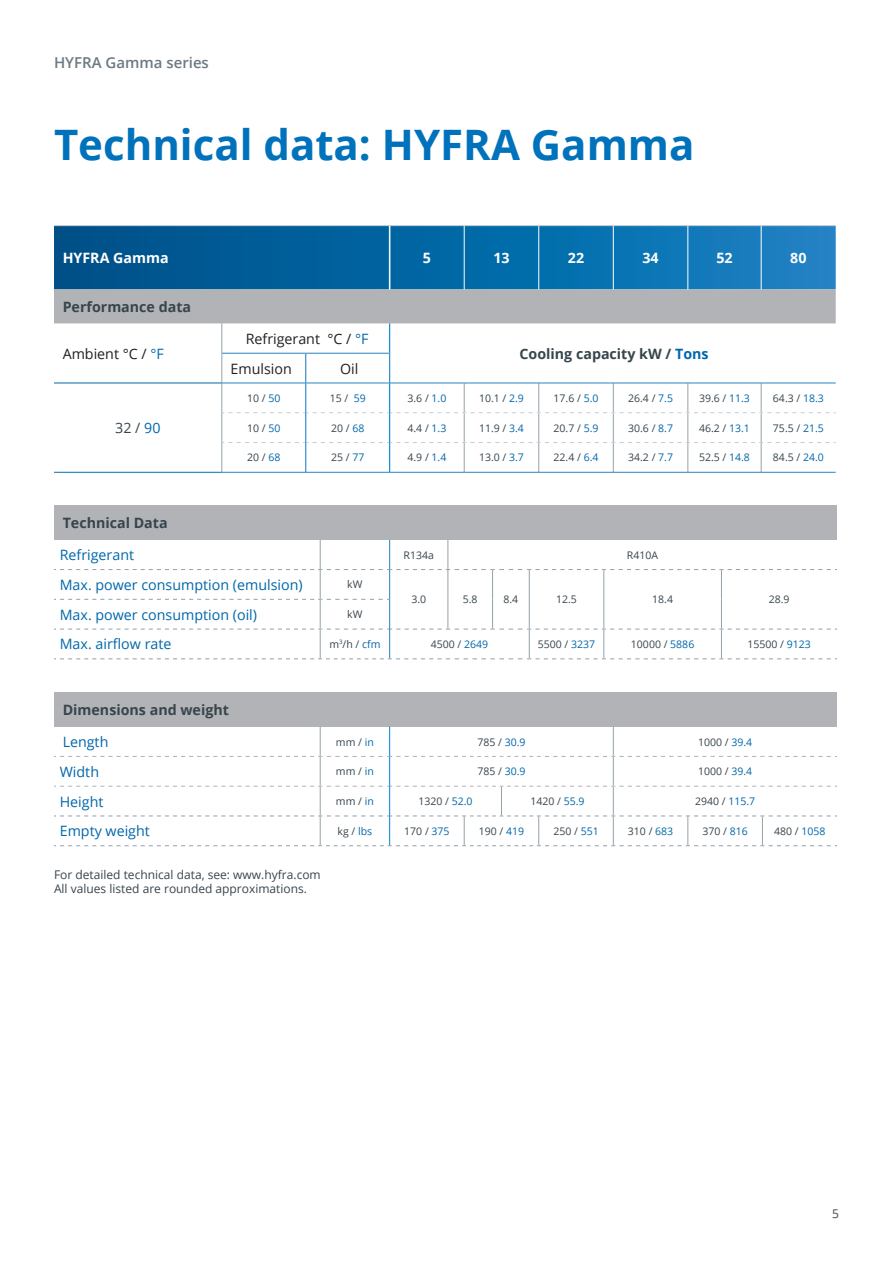
<style>
.page{position:relative;width:893px;height:1263px;background:#fff}
.page>*{position:absolute;margin:0;border:0;box-sizing:border-box;transform-origin:0 0}
.t1{font:700 42px "Open Sans";color:#0072bc}
.t2{font:600 15px "Open Sans";color:#6b7a83}
.t3{font:14.25px "Open Sans";color:#0067aa}
.t4{font:700 14.25px "Open Sans";color:#38454d}
.t5{font:14.25px "Open Sans";color:#231f20}
.t6{font:700 14.25px "Open Sans";color:#fff}
.t7{font:14.25px "Open Sans";color:#38454d}
.t8{font:12px/14.4px "Open Sans";color:#38454d}
.t9{font:10.5px "Open Sans";color:#38454d}
.s1{color:#0067aa}
</style>
<div class="page">
<svg style="left:54px;top:226px;width:782px;height:63px;background:#0768a5"></svg>
<div style="left:54px;top:289px;width:782px;height:34px;background:#b2b3b7"></div>
<hr style="left:222px;top:323px;width:1px;height:30px;background:#94a2aa">
<hr style="left:54px;top:225px;width:168px;height:1px;background:#c6ced4">
<hr style="left:222px;top:225px;width:84px;height:1px;background:#c6ced4">
<hr style="left:306px;top:225px;width:84px;height:1px;background:#c6ced4">
<hr style="left:390px;top:225px;width:74px;height:1px;background:#c6ced4">
<hr style="left:464px;top:225px;width:75px;height:1px;background:#c6ced4">
<hr style="left:539px;top:225px;width:74px;height:1px;background:#c6ced4">
<hr style="left:613px;top:225px;width:75px;height:1px;background:#c6ced4">
<hr style="left:688px;top:225px;width:73px;height:1px;background:#c6ced4">
<hr style="left:761px;top:225px;width:75px;height:1px;background:#c6ced4">
<hr style="left:54px;top:383px;width:168px;height:1px;background:#0067aa">
<hr style="left:389px;top:226px;width:1px;height:63px;background:#fff">
<hr style="left:464px;top:226px;width:1px;height:63px;background:#fff">
<hr style="left:538px;top:226px;width:1px;height:63px;background:#fff">
<hr style="left:613px;top:226px;width:1px;height:63px;background:#fff">
<hr style="left:688px;top:226px;width:1px;height:63px;background:#fff">
<hr style="left:761px;top:226px;width:1px;height:63px;background:#fff">
<hr style="left:54px;top:472px;width:168px;height:1px;background:#0072bc">
<hr style="left:389px;top:323px;width:1px;height:30px;background:#0089cf">
<hr style="left:222px;top:353px;width:84px;height:1px;background:#2783c5">
<hr style="left:306px;top:353px;width:84px;height:1px;background:#2783c5">
<hr style="left:390px;top:472px;width:74px;height:1px;background:#2783c5">
<hr style="left:464px;top:472px;width:75px;height:1px;background:#2783c5">
<hr style="left:539px;top:472px;width:74px;height:1px;background:#2783c5">
<hr style="left:613px;top:472px;width:75px;height:1px;background:#2783c5">
<hr style="left:688px;top:472px;width:73px;height:1px;background:#2783c5">
<hr style="left:761px;top:472px;width:75px;height:1px;background:#2783c5">
<hr style="left:222px;top:472px;width:84px;height:1px;background:#2783c5">
<hr style="left:306px;top:472px;width:84px;height:1px;background:#2783c5">
<svg style="left:222px;top:354px;width:614px;height:118px"></svg>
<hr style="left:305px;top:442px;width:1px;height:30px;background:#2783c5">
<div style="left:54px;top:506px;width:783px;height:34px;background:#b2b3b7"></div>
<svg style="left:54px;top:540px;width:783px;height:119px"></svg>
<div style="left:54px;top:693px;width:783px;height:34px;background:#b2b3b7"></div>
<svg style="left:54px;top:727px;width:783px;height:119px"></svg>
<h2 class="t2" style="left:54px;top:52px;width:156px">HYFRA Gamma series</h2>
<h1 class="t1" style="left:54px;top:115px;width:642px">Technical data: HYFRA Gamma</h1>
<h3 class="t6" style="left:63px;top:248px;width:108px">HYFRA Gamma</h3>
<h3 class="t6" style="left:423px;top:248px;width:10px">5</h3>
<h3 class="t6" style="left:493px;top:248px;width:18px">13</h3>
<h3 class="t6" style="left:568px;top:248px;width:18px">22</h3>
<h3 class="t6" style="left:642px;top:248px;width:18px">34</h3>
<h3 class="t6" style="left:716px;top:248px;width:18px">52</h3>
<h3 class="t6" style="left:790px;top:248px;width:18px">80</h3>
<h3 class="t4" style="left:63px;top:297px;width:130px">Performance data</h3>
<h3 class="t5" style="left:63px;top:344px;width:103px">Ambient °C / <span class="s1">°F</span></h3>
<h3 class="t5" style="left:246px;top:329px;width:124px">Refrigerant °C / <span class="s1">°F</span></h3>
<h3 class="t4" style="left:519px;top:343px;width:191px">Cooling capacity kW / <span class="s1">Tons</span></h3>
<h3 class="t5" style="left:230px;top:359px;width:63px">Emulsion</h3>
<h3 class="t5" style="left:340px;top:359px;width:20px">Oil</h3>
<h3 class="t7" style="left:115px;top:418px;width:47px">32 / <span class="s1">90</span></h3>
<p class="t9" style="left:247px;top:391px;width:35px">10 / <span class="s1">50</span></p>
<p class="t9" style="left:330px;top:391px;width:38px">15 / <span class="s1">59</span></p>
<p class="t9" style="left:407px;top:391px;width:40px">3.6 / <span class="s1">1.0</span></p>
<p class="t9" style="left:479px;top:391px;width:46px">10.1 / <span class="s1">2.9</span></p>
<p class="t9" style="left:554px;top:391px;width:46px">17.6 / <span class="s1">5.0</span></p>
<p class="t9" style="left:628px;top:391px;width:46px">26.4 / <span class="s1">7.5</span></p>
<p class="t9" style="left:699px;top:391px;width:52px">39.6 / <span class="s1">11.3</span></p>
<p class="t9" style="left:773px;top:391px;width:52px">64.3 / <span class="s1">18.3</span></p>
<p class="t9" style="left:247px;top:421px;width:35px">10 / <span class="s1">50</span></p>
<p class="t9" style="left:331px;top:421px;width:35px">20 / <span class="s1">68</span></p>
<p class="t9" style="left:407px;top:421px;width:40px">4.4 / <span class="s1">1.3</span></p>
<p class="t9" style="left:479px;top:421px;width:46px">11.9 / <span class="s1">3.4</span></p>
<p class="t9" style="left:554px;top:421px;width:46px">20.7 / <span class="s1">5.9</span></p>
<p class="t9" style="left:628px;top:421px;width:46px">30.6 / <span class="s1">8.7</span></p>
<p class="t9" style="left:699px;top:421px;width:52px">46.2 / <span class="s1">13.1</span></p>
<p class="t9" style="left:773px;top:421px;width:52px">75.5 / <span class="s1">21.5</span></p>
<p class="t9" style="left:247px;top:450px;width:35px">20 / <span class="s1">68</span></p>
<p class="t9" style="left:331px;top:450px;width:35px">25 / <span class="s1">77</span></p>
<p class="t9" style="left:407px;top:450px;width:40px">4.9 / <span class="s1">1.4</span></p>
<p class="t9" style="left:479px;top:450px;width:46px">13.0 / <span class="s1">3.7</span></p>
<p class="t9" style="left:554px;top:450px;width:46px">22.4 / <span class="s1">6.4</span></p>
<p class="t9" style="left:628px;top:450px;width:46px">34.2 / <span class="s1">7.7</span></p>
<p class="t9" style="left:699px;top:450px;width:52px">52.5 / <span class="s1">14.8</span></p>
<p class="t9" style="left:773px;top:450px;width:52px">84.5 / <span class="s1">24.0</span></p>
<h3 class="t4" style="left:63px;top:513px;width:106px">Technical Data</h3>
<h3 class="t3" style="left:60px;top:545px;width:76px">Refrigerant</h3>
<p class="t9" style="left:404px;top:548px;width:32px">R134a</p>
<p class="t9" style="left:627px;top:548px;width:33px">R410A</p>
<h3 class="t3" style="left:60px;top:575px;width:244px">Max. power consumption (emulsion)</h3>
<p class="t9" style="left:347px;top:577px;width:17px">kW</p>
<p class="t9" style="left:411px;top:592px;width:16px">3.0</p>
<p class="t9" style="left:463px;top:592px;width:16px">5.8</p>
<p class="t9" style="left:503px;top:592px;width:16px">8.4</p>
<p class="t9" style="left:556px;top:592px;width:22px">12.5</p>
<p class="t9" style="left:652px;top:592px;width:22px">18.4</p>
<p class="t9" style="left:769px;top:592px;width:22px">28.9</p>
<h3 class="t3" style="left:60px;top:605px;width:199px">Max. power consumption (oil)</h3>
<p class="t9" style="left:347px;top:607px;width:17px">kW</p>
<h3 class="t3" style="left:60px;top:634px;width:113px">Max. airflow rate</h3>
<p class="t9" style="left:329px;top:637px;width:53px">m<sup>3</sup>/h / <span class="s1">cfm</span></p>
<p class="t9" style="left:431px;top:637px;width:59px">4500 / <span class="s1">2649</span></p>
<p class="t9" style="left:538px;top:637px;width:59px">5500 / <span class="s1">3237</span></p>
<p class="t9" style="left:631px;top:637px;width:65px">10000 / <span class="s1">5886</span></p>
<p class="t9" style="left:747px;top:637px;width:65px">15500 / <span class="s1">9123</span></p>
<h3 class="t4" style="left:63px;top:700px;width:168px">Dimensions and weight</h3>
<h3 class="t3" style="left:63px;top:732px;width:47px">Length</h3>
<p class="t9" style="left:336px;top:734px;width:39px">mm / <span class="s1">in</span></p>
<p class="t9" style="left:477px;top:734px;width:50px">785 / <span class="s1">30.9</span></p>
<p class="t9" style="left:698px;top:734px;width:56px">1000 / <span class="s1">39.4</span></p>
<h3 class="t3" style="left:60px;top:762px;width:41px">Width</h3>
<p class="t9" style="left:336px;top:764px;width:39px">mm / <span class="s1">in</span></p>
<p class="t9" style="left:477px;top:764px;width:50px">785 / <span class="s1">30.9</span></p>
<p class="t9" style="left:698px;top:764px;width:56px">1000 / <span class="s1">39.4</span></p>
<h3 class="t3" style="left:60px;top:792px;width:45px">Height</h3>
<p class="t9" style="left:336px;top:794px;width:39px">mm / <span class="s1">in</span></p>
<p class="t9" style="left:418px;top:794px;width:56px">1320 / <span class="s1">52.0</span></p>
<p class="t9" style="left:530px;top:794px;width:56px">1420 / <span class="s1">55.9</span></p>
<p class="t9" style="left:695px;top:794px;width:62px">2940 / <span class="s1">115.7</span></p>
<h3 class="t3" style="left:60px;top:821px;width:92px">Empty weight</h3>
<p class="t9" style="left:338px;top:824px;width:36px">kg / <span class="s1">lbs</span></p>
<p class="t9" style="left:404px;top:824px;width:47px">170 / <span class="s1">375</span></p>
<p class="t9" style="left:479px;top:824px;width:47px">190 / <span class="s1">419</span></p>
<p class="t9" style="left:553px;top:824px;width:47px">250 / <span class="s1">551</span></p>
<p class="t9" style="left:628px;top:824px;width:47px">310 / <span class="s1">683</span></p>
<p class="t9" style="left:702px;top:824px;width:47px">370 / <span class="s1">816</span></p>
<p class="t9" style="left:774px;top:824px;width:53px">480 / <span class="s1">1058</span></p>
<p class="t8" style="left:54px;top:867px;width:268px">For detailed technical data, see: www.hyfra.com<br>All values listed are rounded approximations.</p>
<p class="t8" style="left:832px;top:1206px;width:8px">5</p>
</div>
